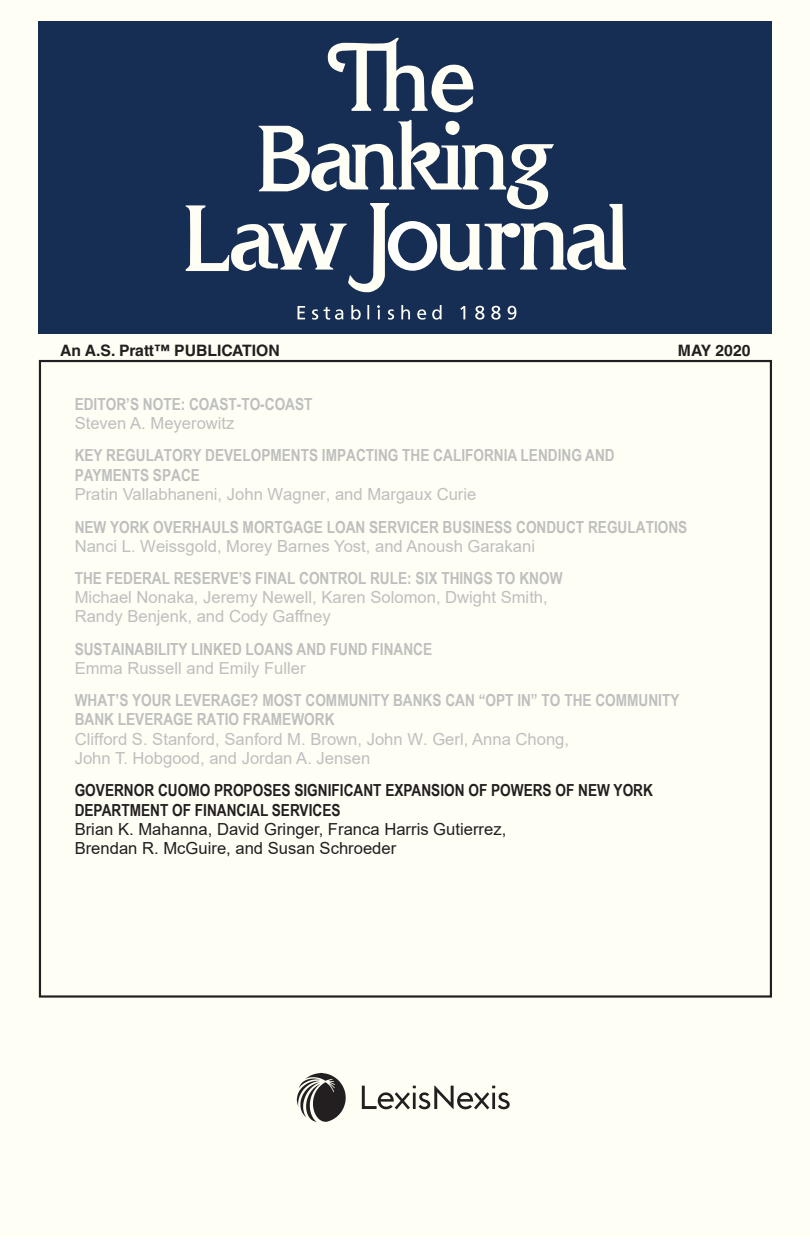
<style>
.page{position:relative;width:810px;height:1260px;background:#fff}
.page>*{position:absolute;margin:0;border:0;box-sizing:border-box;transform-origin:0 0}
.t1{font:700 16.62px/19.4px "Arial Narrow";color:#bfbfbf}
.t2{font:16.62px/18.9px "Arial";color:#bfbfbf}
.t3{font:700 16.62px/19.2px "Arial Narrow";color:#231f20}
.t4{font:16.62px/19.2px "Arial";color:#231f20}
.t5{font:700 15.75px "Helvetica LT Std";color:#231f20}
</style>
<div class="page">
<div style="left:0;top:0;width:810px;height:1236px;background:#fffef4"></div>
<div style="left:39px;top:21px;width:733px;height:313px;background:#162d54"></div>
<svg style="left:297px;top:305px;width:219px;height:15px"></svg>
<svg style="left:186px;top:37px;width:440px;height:256px"></svg>
<img style="left:296px;top:1073px;width:214px;height:49px">
<p class="t5" style="left:60px;top:341px;width:221px">An A.S. Pratt™ PUBLICATION</p>
<p class="t5" style="left:678px;top:341px;width:74px">May 2020</p>
<p class="t1" style="left:75px;top:394px;width:239px">EDITOR’S NOTE: COAST-TO-COAST</p>
<p class="t2" style="left:75px;top:414px;width:161px">Steven A. Meyerowitz</p>
<p class="t1" style="left:75px;top:445px;width:541px">KEY REGULATORY DEVELOPMENTS IMPACTING THE CALIFORNIA LENDING AND<br>PAYMENTS SPACE</p>
<p class="t2" style="left:75px;top:485px;width:403px">Pratin Vallabhaneni, John Wagner, and Margaux Curie</p>
<p class="t1" style="left:75px;top:517px;width:614px">NEW YORK OVERHAULS MORTGAGE LOAN SERVICER BUSINESS CONDUCT REGULATIONS</p>
<p class="t2" style="left:75px;top:536px;width:462px">Nanci L. Weissgold, Morey Barnes Yost, and Anoush Garakani</p>
<p class="t1" style="left:75px;top:568px;width:489px">THE FEDERAL RESERVE’S FINAL CONTROL RULE: SIX THINGS TO KNOW</p>
<p class="t2" style="left:75px;top:588px;width:475px">Michael Nonaka, Jeremy Newell, Karen Solomon, Dwight Smith,<br>Randy Benjenk, and Cody Gaffney</p>
<p class="t1" style="left:75px;top:638px;width:359px">SUSTAINABILITY LINKED LOANS AND FUND FINANCE</p>
<p class="t2" style="left:75px;top:658px;width:232px">Emma Russell and Emily Fuller</p>
<p class="t1" style="left:75px;top:690px;width:606px">WHAT’S YOUR LEVERAGE? MOST COMMUNITY BANKS CAN “OPT IN” TO THE COMMUNITY<br>BANK LEVERAGE RATIO FRAMEWORK</p>
<p class="t2" style="left:75px;top:729px;width:496px">Clifford S. Stanford, Sanford M. Brown, John W. Gerl, Anna Chong,<br>John T. Hobgood, and Jordan A. Jensen</p>
<p class="t3" style="left:75px;top:780px;width:580px">GOVERNOR CUOMO PROPOSES SIGNIFICANT EXPANSION OF POWERS OF NEW YORK<br>DEPARTMENT OF FINANCIAL SERVICES</p>
<p class="t4" style="left:75px;top:819px;width:433px">Brian K. Mahanna, David Gringer, Franca Harris Gutierrez,<br>Brendan R. McGuire, and Susan Schroeder</p>
</div>
